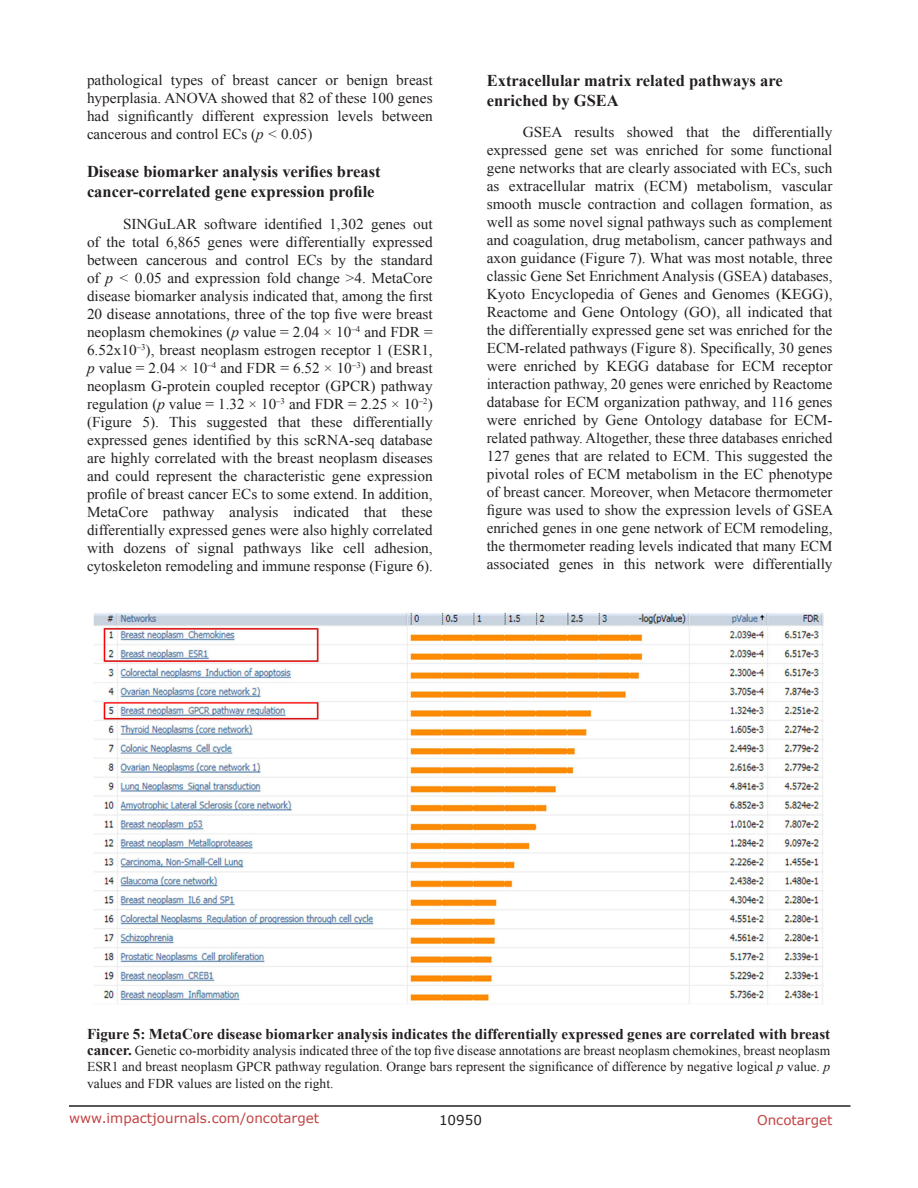
<style>
.page{position:relative;width:918px;height:1188px;background:#fff}
.page>*{position:absolute;margin:0;border:0;box-sizing:border-box;transform-origin:0 0}
.SubHeading{font:700 16.5px/19.8px "Times New Roman";color:#231f20}
.BodyText{font:15px/18px "Times New Roman";color:#231f20;text-align:justify}
.Figuretrx{font:700 15px "Times New Roman";color:#231f20}
.Figuretrx-2{font:13.5px/16.2px "Times New Roman";color:#231f20;text-align:justify}
.t1{font:13.5px "Verdana";color:#c24141}
.t2{font:13.5px "Verdana";color:#231f20}
.s1{font-style:italic}
.s2{font-weight:700;font-size:15px}
</style>
<div class="page">
<hr style="left:69px;top:1105px;width:781px;height:2px;background:#231f20">
<img style="left:94px;top:613px;width:730px;height:391px">
<p class="BodyText" style="left:87px;top:71px;width:347px">pathological types of breast cancer or benign breast hyperplasia. ANOVA showed that 82 of these 100 genes had significantly different expression levels between cancerous and control ECs (<span class="s1">p &lt;</span> 0.05)</p>
<p class="SubHeading" style="left:87px;top:161px;width:295px">Disease biomarker analysis verifies breast cancer-correlated gene expression profile</p>
<p class="BodyText" style="left:87px;top:214px;width:347px;text-indent:36px">SINGuLAR software identified 1,302 genes out of the total 6,865 genes were differentially expressed between cancerous and control ECs by the standard of <span class="s1">p &lt;</span> 0.05 and expression fold change &gt;4. MetaCore disease biomarker analysis indicated that, among the first 20 disease annotations, three of the top five were breast neoplasm chemokines (<span class="s1">p</span> value = 2.04 × 10<sup>–4</sup> and FDR = 6.52x10<sup>–3</sup>), breast neoplasm estrogen receptor 1 (ESR1, <span class="s1">p</span> value = 2.04 × 10<sup>–4</sup> and FDR = 6.52 × 10<sup>–3</sup>) and breast neoplasm G-protein coupled receptor (GPCR) pathway regulation (<span class="s1">p</span> value = 1.32 × 10<sup>–3</sup> and FDR = 2.25 × 10<sup>–2</sup>) (Figure 5). This suggested that these differentially expressed genes identified by this scRNA-seq database are highly correlated with the breast neoplasm diseases and could represent the characteristic gene expression profile of breast cancer ECs to some extend. In addition, MetaCore pathway analysis indicated that these differentially expressed genes were also highly correlated with dozens of signal pathways like cell adhesion, cytoskeleton remodeling and immune response (Figure 6).</p>
<p class="SubHeading" style="left:487px;top:70px;width:298px">Extracellular matrix related pathways are enriched by GSEA</p>
<p class="BodyText" style="left:487px;top:123px;width:348px;text-indent:36px">GSEA results showed that the differentially expressed gene set was enriched for some functional gene networks that are clearly associated with ECs, such as extracellular matrix (ECM) metabolism, vascular smooth muscle contraction and collagen formation, as well as some novel signal pathways such as complement and coagulation, drug metabolism, cancer pathways and axon guidance (Figure 7). What was most notable, three classic Gene Set Enrichment Analysis (GSEA) databases, Kyoto Encyclopedia of Genes and Genomes (KEGG), Reactome and Gene Ontology (GO), all indicated that the differentially expressed gene set was enriched for the ECM-related pathways (Figure 8). Specifically, 30 genes were enriched by KEGG database for ECM receptor interaction pathway, 20 genes were enriched by Reactome database for ECM organization pathway, and 116 genes were enriched by Gene Ontology database for ECM&shy;related pathway. Altogether, these three databases enriched 127 genes that are related to ECM. This suggested the pivotal roles of ECM metabolism in the EC phenotype of breast cancer. Moreover, when Metacore thermometer figure was used to show the expression levels of GSEA enriched genes in one gene network of ECM remodeling, the thermometer reading levels indicated that many ECM associated genes in this network were differentially</p>
<p class="Figuretrx" style="left:87px;top:1024px;width:745px">Figure 5: MetaCore disease biomarker analysis indicates the differentially expressed genes are correlated with breast</p>
<p class="Figuretrx-2" style="left:87px;top:1042px;width:745px"><span class="s2">cancer.</span> Genetic co-morbidity analysis indicated three of the top five disease annotations are breast neoplasm chemokines, breast neoplasm ESR1 and breast neoplasm GPCR pathway regulation. Orange bars represent the significance of difference by negative logical <span class="s1">p</span> value. <span class="s1">p </span>values and FDR values are listed on the right.</p>
<p class="t1" style="left:69px;top:1109px;width:252px">www.impactjournals.com/oncotarget</p>
<p class="t2" style="left:439px;top:1111px;width:44px">10950</p>
<p class="t1" style="left:757px;top:1111px;width:77px">Oncotarget</p>
</div>
